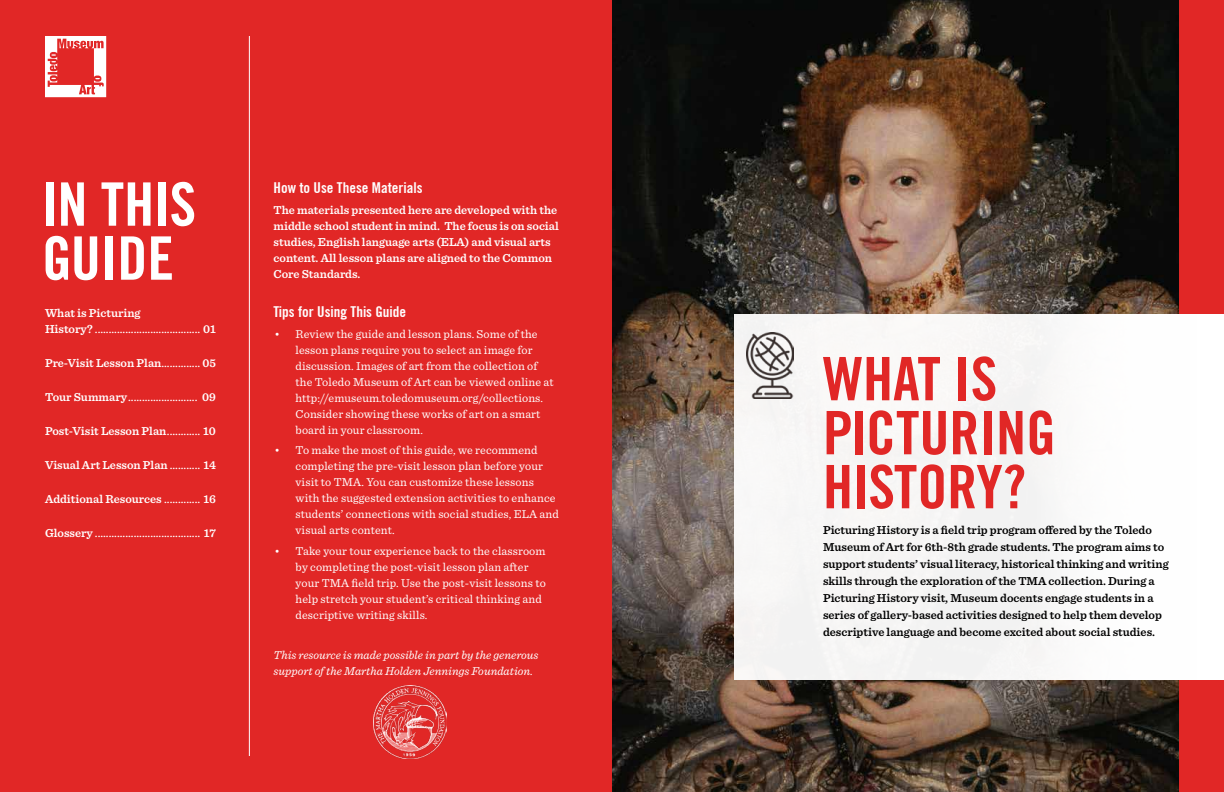
<style>
.page{position:relative;width:1224px;height:792px;background:#fff}
.page>*{position:absolute;margin:0;border:0;box-sizing:border-box;transform-origin:0 0}
.t1{font:60px/54px "Trade Gothic LT Std Bd Cn 20";color:#e12726}
.t2{font:60px/54px "Trade Gothic LT Std Bd Cn 20";color:#fff}
.t3{font:700 condensed 15px "Trade Gothic No.20";color:#fff}
.t4{font:12px/16px "Sentinel";letter-spacing:.01em;color:#fff}
.t5{font:600 12px/17px "Sentinel";color:#000}
.t6{font:600 12px/16px "Sentinel";color:#fff}
.t7{font:500 12px/16px "Sentinel";color:#fff}
.t8{font:italic 12px/16px "Sentinel";color:#fff}
.s1{font-weight:600}
.s2{font-weight:500}
</style>
<div class="page">
<div style="left:0;top:0;width:612px;height:792px;background:#e12726"></div>
<svg style="left:45px;top:36px;width:61px;height:61px"></svg>
<hr style="left:249px;top:36px;width:1px;height:720px;background:#fff">
<img style="left:612px;top:0;width:567px;height:792px">
<div style="left:1179px;top:0;width:45px;height:792px;background:#e12726"></div>
<div style="left:734px;top:314px;width:490px;height:366px;background:#f8f7f7"></div>
<img style="left:746px;top:333px;width:47px;height:66px">
<img style="left:373px;top:686px;width:73px;height:73px">
<h1 class="t2" style="left:42px;top:177px;width:156px">IN THIS<br>GUIDE</h1>
<p class="t7" style="left:45px;top:304px;width:172px"><span class="s1">What is Picturing<br>History?</span> ...................................... <span class="s1">01</span></p>
<p class="t6" style="left:45px;top:354px;width:172px">Pre-Visit Lesson Plan<span class="s2">..............</span> 05</p>
<p class="t7" style="left:45px;top:388px;width:173px"><span class="s1">Tour Summary</span>......................... <span class="s1">09</span></p>
<p class="t6" style="left:45px;top:422px;width:172px">Post-Visit Lesson Plan<span class="s2">............</span> 10</p>
<p class="t6" style="left:45px;top:456px;width:173px">Visual Art Lesson Plan <span class="s2">...........</span> 14</p>
<p class="t6" style="left:45px;top:490px;width:173px">Additional Resources <span class="s2">.............</span> 16</p>
<p class="t7" style="left:45px;top:524px;width:172px"><span class="s1">Glossery</span> ...................................... <span class="s1">17</span></p>
<p class="t3" style="left:274px;top:179px;width:151px">How to Use These Materials</p>
<p class="t6" style="left:274px;top:201px;width:287px">The materials presented here are developed with the middle school student in mind. The focus is on social studies, English language arts (ELA) and visual arts content. All lesson plans are aligned to the Common Core Standards.</p>
<p class="t3" style="left:274px;top:303px;width:134px">Tips for Using This Guide</p>
<p class="t4" style="left:296px;top:325px;width:260px;text-indent:-21px">• Review the guide and lesson plans. Some of the lesson plans require you to select an image for discussion. Images of art from the collection of the Toledo Museum of Art can be viewed online at http://emuseum.toledomuseum.org/collections.<br>Consider showing these works of art on a smart board in your classroom.</p>
<p class="t4" style="left:296px;top:441px;width:265px;text-indent:-21px">• To make the most of this guide, we recommend completing the pre-visit lesson plan before your visit to TMA. You can customize these lessons with the suggested extension activities to enhance students’ connections with social studies, ELA and visual arts content.</p>
<p class="t4" style="left:296px;top:542px;width:252px;text-indent:-21px">• Take your tour experience back to the classroom by completing the post-visit lesson plan after your TMA field trip. Use the post-visit lessons to help stretch your student’s critical thinking and descriptive writing skills.</p>
<p class="t8" style="left:274px;top:646px;width:266px">This resource is made possible in part by the generous support of the Martha Holden Jennings Foundation.</p>
<h1 class="t1" style="left:823px;top:351px;width:235px">WHAT IS<br>PICTURING<br>HISTORY?</h1>
<p class="t5" style="left:823px;top:521px;width:347px">Picturing History is a field trip program offered by the Toledo Museum of Art for 6th-8th grade students. The program aims to support students’ visual literacy, historical thinking and writing skills through the exploration of the TMA collection. During a Picturing History visit, Museum docents engage students in a series of gallery-based activities designed to help them develop descriptive language and become excited about social studies.</p>
</div>
